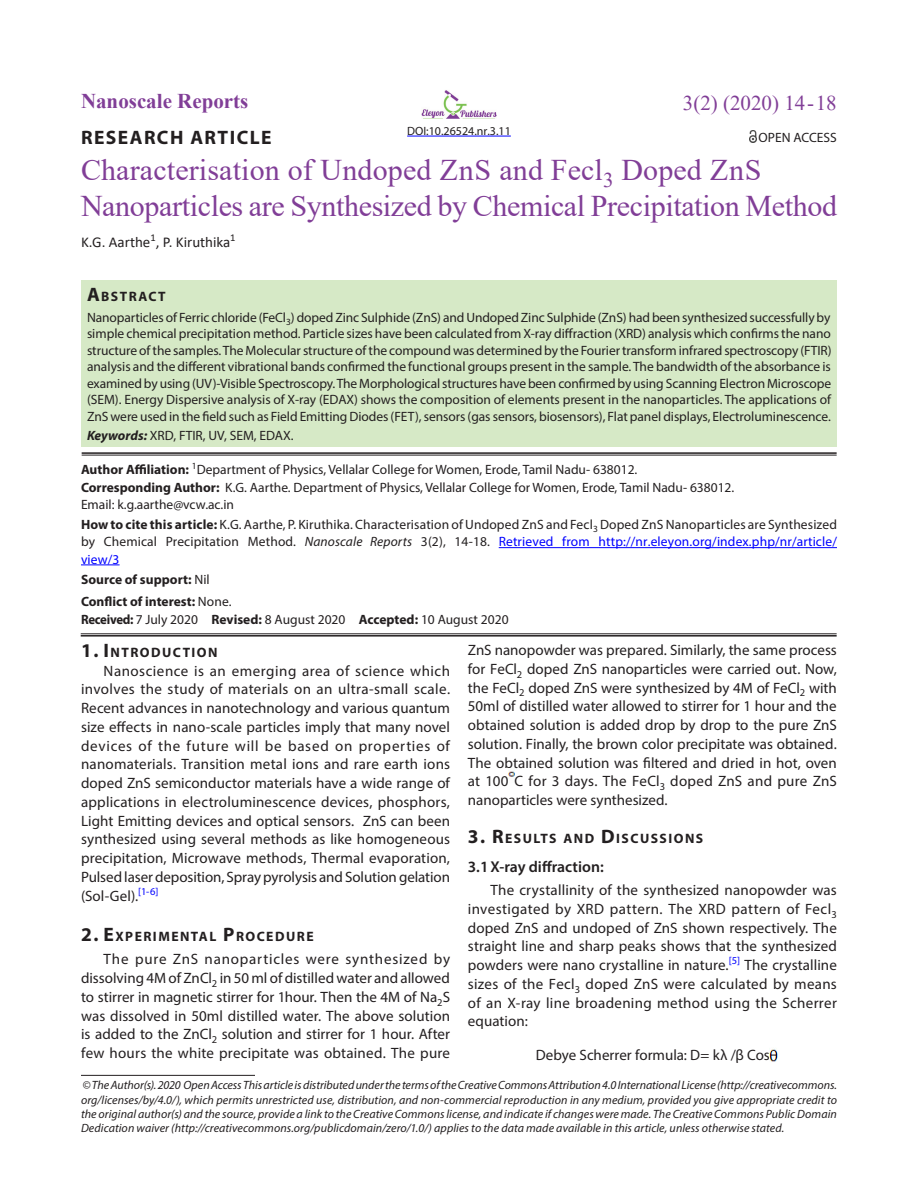
<style>
.page{position:relative;width:918px;height:1188px;background:#fff}
.page>*{position:absolute;margin:0;border:0;box-sizing:border-box;transform-origin:0 0}
.article_head{font:30px "Times New Roman";letter-spacing:-.01em;color:#813e97}
.article_head-2{font:700 21px "Times New Roman";color:#813e97}
.Table_text{font:21px "Times New Roman";color:#813e97}
.A{font:700 19.5px "Myriad Pro";letter-spacing:.075em;color:#231f20}
.B{font:600 15.75px "Myriad Pro";color:#231f20}
.text{font:15px/18.8px "Myriad Pro";letter-spacing:.01em;color:#231f20;text-align:justify}
.EQN{font:15px "Myriad Pro";color:#231f20}
.author{font:15px "Calibri";color:#231f20}
.A-2{font:700 13.65px "Myriad Pro";letter-spacing:.105em;color:#231f20}
.Abstract{font:13.5px/16.5px "Myriad Pro";letter-spacing:-.005em;color:#231f20;text-align:justify}
.affiliation{font:13.5px/17.2px "Myriad Pro";color:#231f20}
.affiliation-2{font:700 13.5px "Myriad Pro";color:#231f20}
.Abstract-2{font:700 13.5px "Myriad Pro";color:#231f20}
.Bottom_1st_page{font:italic 12px/14.4px "Myriad Pro";letter-spacing:.005em;color:#231f20;text-align:justify}
.Abstract-3{font:12px "Myriad Pro";color:#231f20}
.s1{font-size:19.5px}
.s2{font-weight:700;font-style:italic}
.s3{font-weight:700}
.s4{font-style:italic}
.s5{color:#00f}
.s6{font-weight:400}
</style>
<div class="page">
<hr style="left:81px;top:1075px;width:174px;height:1px;background:#231f20">
<div style="left:81px;top:280px;width:756px;height:166px;background:#d6e9c6"></div>
<hr style="left:499px;top:547px;width:338px;height:1px;background:#00f">
<hr style="left:81px;top:565px;width:39px;height:1px;background:#00f">
<hr style="left:82px;top:452px;width:755px;height:2px;background:#231f20">
<hr style="left:82px;top:455px;width:755px;height:1px;background:#231f20">
<hr style="left:81px;top:634px;width:756px;height:1px;background:#231f20">
<hr style="left:81px;top:635px;width:756px;height:2px;background:#231f20">
<img style="left:509px;top:771px;width:5px;height:6px">
<img style="left:770px;top:1049px;width:8px;height:13px">
<svg style="left:749px;top:130px;width:8px;height:13px"></svg>
<img style="left:421px;top:90px;width:76px;height:29px">
<hr style="left:407px;top:136px;width:104px;height:1px;background:#00f">
<p class="article_head-2" style="left:81px;top:85px;width:169px">Nanoscale Reports</p>
<p class="Table_text" style="left:683px;top:88px;width:155px">3(2) (2020) 14 - 18</p>
<p class="Abstract-3" style="left:407px;top:123px;width:105px">DOI:10.26524.nr.3.11</p>
<p class="A" style="left:81px;top:124px;width:192px">RESEARCH ARTICLE</p>
<p class="Abstract" style="left:759px;top:129px;width:80px">OPEN ACCESS</p>
<p class="article_head" style="left:81px;top:149px;width:682px">Characterisation of Undoped ZnS and Fecl<sub>3</sub> Doped ZnS</p>
<p class="article_head" style="left:81px;top:185px;width:758px">Nanoparticles are Synthesized by Chemical Precipitation Method</p>
<p class="author" style="left:81px;top:232px;width:156px">K.G. Aarthe<sup>1</sup>, P. Kiruthika<sup>1</sup></p>
<p class="A-2" style="left:87px;top:287px;width:80px"><span class="s1">A</span>BSTRACT</p>
<p class="Abstract" style="left:87px;top:309px;width:746px">Nanoparticles of Ferric chloride (FeCl<sub>3</sub>) doped Zinc Sulphide (ZnS) and Undoped Zinc Sulphide (ZnS) had been synthesized successfully by simple chemical precipitation method. Particle sizes have been calculated from X-ray diffraction (XRD) analysis which confirms the nano structure of the samples. The Molecular structure of the compound was determined by the Fourier transform infrared spectroscopy (FTIR) analysis and the different vibrational bands confirmed the functional groups present in the sample. The bandwidth of the absorbance is examined by using (UV)-Visible Spectroscopy. The Morphological structures have been confirmed by using Scanning Electron Microscope (SEM). Energy Dispersive analysis of X-ray (EDAX) shows the composition of elements present in the nanoparticles. The applications of ZnS were used in the field such as Field Emitting Diodes (FET), sensors (gas sensors, biosensors), Flat panel displays, Electroluminescence.</p>
<p class="Abstract" style="left:87px;top:427px;width:208px"><span class="s2">Keywords:</span> XRD, FTIR, UV, SEM, EDAX.</p>
<p class="affiliation" style="left:81px;top:461px;width:655px"><span class="s3">Author Affiliation:</span> <sup>1</sup>Department of Physics, Vellalar College for Women, Erode, Tamil Nadu- 638012.<br><span class="s3">Corresponding Author:</span> K.G. Aarthe. Department of Physics, Vellalar College for Women, Erode, Tamil Nadu- 638012.<br>Email: k.g.aarthe@vcw.ac.in</p>
<p class="affiliation" style="left:81px;top:516px;width:757px;text-align:justify"><span class="s3">How to cite this article:</span> K.G. Aarthe, P. Kiruthika. Characterisation of Undoped ZnS and Fecl<sub>3</sub> Doped ZnS Nanoparticles are Synthesized by Chemical Precipitation Method. <span class="s4">Nanoscale Reports</span> 3(2), 14-18. <span class="s5">Retrieved from http://nr.eleyon.org/index.php/nr/article/ view/3</span></p>
<p class="Abstract-2" style="left:81px;top:570px;width:130px">Source of support: <span class="s6">Nil</span></p>
<p class="affiliation-2" style="left:81px;top:592px;width:152px">Conflict of interest: <span class="s6">None.</span></p>
<p class="affiliation" style="left:81px;top:611px;width:429px"><span class="s3">Received:</span> 7 July 2020 <span class="s3">Revised:</span> 8 August 2020 <span class="s3">Accepted:</span> 10 August 2020</p>
<p class="A-2" style="left:81px;top:643px;width:138px"><span class="s1">1. I</span>NTRODUCTION</p>
<p class="text" style="left:81px;top:661px;width:371px;text-indent:22px">Nanoscience is an emerging area of science which involves the study of materials on an ultra-small scale.<br>Recent advances in nanotechnology and various quantum size effects in nano-scale particles imply that many novel devices of the future will be based on properties of nanomaterials. Transition metal ions and rare earth ions doped ZnS semiconductor materials have a wide range of applications in electroluminescence devices, phosphors, Light Emitting devices and optical sensors. ZnS can been synthesized using several methods as like homogeneous precipitation, Microwave methods, Thermal evaporation, Pulsed laser deposition, Spray pyrolysis and Solution gelation (Sol-Gel).<sup>[1-6]</sup></p>
<p class="A-2" style="left:81px;top:928px;width:233px"><span class="s1">2. E</span>XPERIMENTAL <span class="s1">P</span>ROCEDURE</p>
<p class="text" style="left:81px;top:950px;width:371px;text-indent:22px">The pure ZnS nanoparticles were synthesized by dissolving 4M of ZnCl<sub>2</sub> in 50 ml of distilled water and allowed to stirrer in magnetic stirrer for 1hour. Then the 4M of Na<sub>2</sub>S was dissolved in 50ml distilled water. The above solution is added to the ZnCl<sub>2</sub> solution and stirrer for 1 hour. After few hours the white precipitate was obtained. The pure</p>
<p class="text" style="left:468px;top:640px;width:371px">ZnS nanopowder was prepared. Similarly, the same process for FeCl<sub>2</sub> doped ZnS nanoparticles were carried out. Now, the FeCl<sub>2</sub> doped ZnS were synthesized by 4M of FeCl<sub>2</sub> with 50ml of distilled water allowed to stirrer for 1 hour and the obtained solution is added drop by drop to the pure ZnS solution. Finally, the brown color precipitate was obtained.<br>The obtained solution was filtered and dried in hot, oven at 100 C for 3 days. The FeCl<sub>3</sub> doped ZnS and pure ZnS nanoparticles were synthesized.</p>
<p class="A-2" style="left:468px;top:829px;width:237px"><span class="s1">3. R</span>ESULTS AND <span class="s1">D</span>ISCUSSIONS</p>
<p class="B" style="left:468px;top:857px;width:137px">3.1X-ray diffraction:</p>
<p class="text" style="left:468px;top:881px;width:371px;text-indent:22px">The crystallinity of the synthesized nanopowder was investigated by XRD pattern. The XRD pattern of Fecl<sub>3 </sub>doped ZnS and undoped of ZnS shown respectively. The straight line and sharp peaks shows that the synthesized powders were nano crystalline in nature.<sup>[5]</sup> The crystalline sizes of the Fecl<sub>3</sub> doped ZnS were calculated by means of an X-ray line broadening method using the Scherrer equation:</p>
<p class="EQN" style="left:536px;top:1046px;width:236px">Debye Scherrer formula: D= kλ /β Cos</p>
<p class="Bottom_1st_page" style="left:81px;top:1078px;width:758px">© The Author(s). 2020 Open Access This article is distributed under the terms of the Creative Commons Attribution 4.0 International License (http://creativecommons. org/licenses/by/4.0/), which permits unrestricted use, distribution, and non-commercial reproduction in any medium, provided you give appropriate credit to the original author(s) and the source, provide a link to the Creative Commons license, and indicate if changes were made. The Creative Commons Public Domain Dedication waiver (http://creativecommons.org/publicdomain/zero/1.0/) applies to the data made available in this article, unless otherwise stated.</p>
</div>
